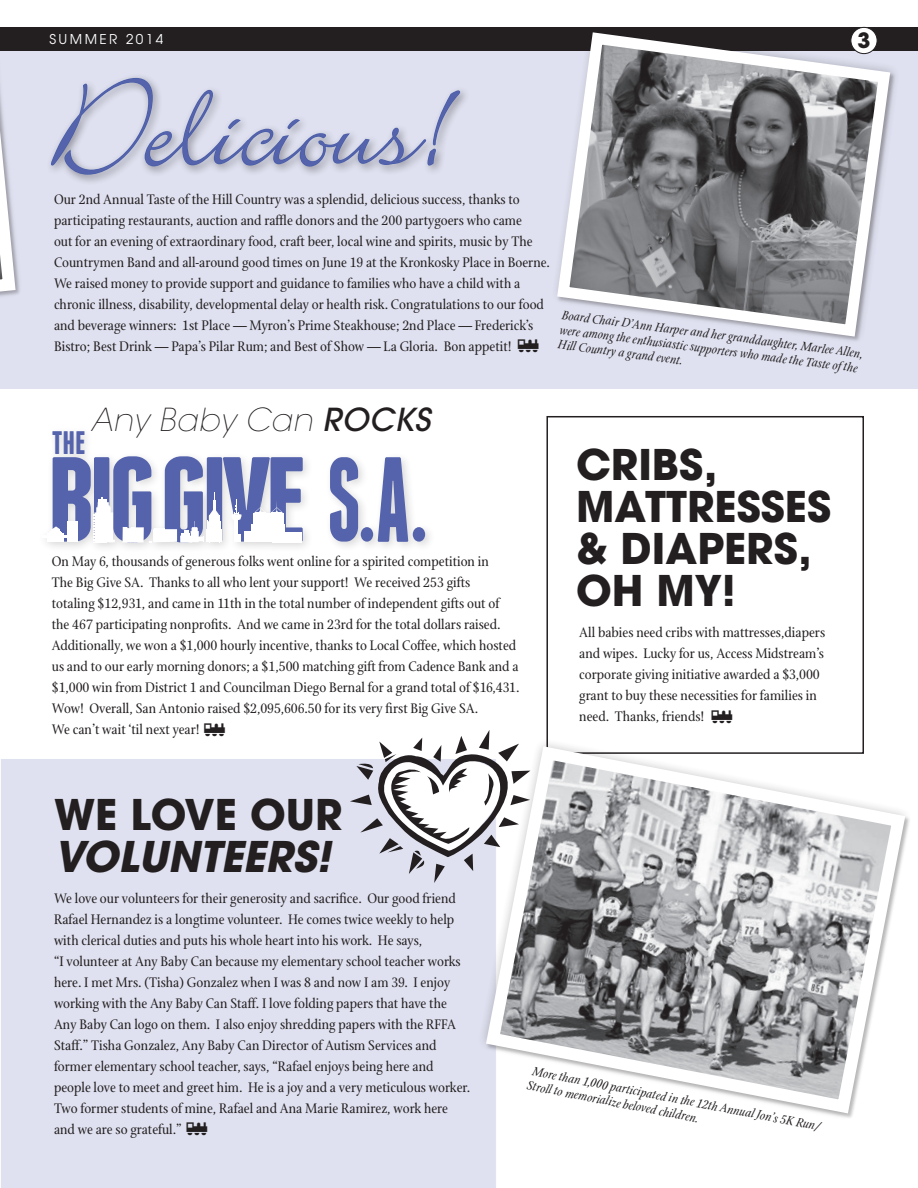
<style>
.page{position:relative;width:918px;height:1188px;background:#fff}
.page>*{position:absolute;margin:0;border:0;box-sizing:border-box;transform-origin:0 0}
.t1{font:135.45px "Bickley Script Let Plain";color:#5463ac}
.t2{font:700 42px/42px "Avant Garde";color:#231f20}
.t3{font:italic 700 42px "Avant Garde";color:#231f20}
.t4{font:700 32.55px "Franchise";color:#5463ac}
.t5{font:italic 200 31.5px "Avant Garde";letter-spacing:.02em;color:#231f20}
.t6{font:700 21px "Avant Garde";color:#231f20}
.t7{font:15px/21px "Stone Print";color:#231f20}
.t8{font:italic 13.5px/14.7px "Stone Print";color:#231f20}
.t9{font:13.5px "Avant Garde";letter-spacing:.18em;color:#fff}
.s1{font-weight:500}
</style>
<div class="page">
<div style="left:0;top:40px;width:918px;height:349px;background:#dfe1f0"></div>
<div style="left:1px;top:759px;width:495px;height:429px;background:#dfe1f0"></div>
<div style="left:0;top:27px;width:918px;height:23px;background:#231f20"></div>
<svg style="left:551px;top:26px;width:345px;height:315px"></svg>
<svg style="left:0;top:50px;width:26px;height:247px"></svg>
<div style="left:546px;top:416px;width:318px;height:338px;border:2px solid #231f20"></div>
<div style="left:37px;top:426px;width:399px;height:127px;background:#231f20;opacity:.17"></div>
<div style="left:48px;top:534px;width:16px;height:8px;background:#fff"></div>
<hr style="left:42px;top:535px;width:29px;height:3px;background:#fff">
<svg style="left:49px;top:456px;width:254px;height:87px"></svg>
<svg style="left:330px;top:457px;width:95px;height:85px"></svg>
<svg style="left:50px;top:77px;width:411px;height:98px"></svg>
<svg style="left:475px;top:735px;width:389px;height:390px"></svg>
<svg style="left:479px;top:739px;width:431px;height:381px"></svg>
<svg style="left:350px;top:730px;width:182px;height:153px"></svg>
<svg style="left:187px;top:1123px;width:20px;height:12px"></svg>
<p class="t9" style="left:50px;top:31px;width:115px">SUMMER 2014</p>
<h3 class="t6" style="left:858px;top:27px;width:14px">3</h3>
<h1 class="t1" style="left:54px;top:69px;width:394px">Delicious!</h1>
<p class="t7" style="left:54px;top:189px;width:498px">Our 2nd Annual Taste of the Hill Country was a splendid, delicious success, thanks to participating restaurants, auction and raffle donors and the 200 partygoers who came<br>out for an evening of extraordinary food, craft beer, local wine and spirits, music by The Countrymen Band and all-around good times on June 19 at the Kronkosky Place in Boerne.<br>We raised money to provide support and guidance to families who have a child with a chronic illness, disability, developmental delay or health risk. Congratulations to our food and beverage winners: 1st Place — Myron’s Prime Steakhouse; 2nd Place — Frederick’s Bistro; Best Drink — Papa’s Pilar Rum; and Best of Show — La Gloria. Bon appetit!</p>
<p class="t8" style="left:562px;top:308px;width:305px;rotate:7deg">Board Chair D’Ann Harper and her granddaughter, Marlee Allen, were among the enthusiastic supporters who made the Taste of the<br>Hill Country a grand event.</p>
<h3 class="t5" style="left:91px;top:401px;width:341px">Any Baby Can <span class="s1">ROCKS</span></h3>
<h3 class="t4" style="left:52px;top:428px;width:35px">THE</h3>
<p class="t7" style="left:52px;top:551px;width:469px">On May 6, thousands of generous folks went online for a spirited competition in<br>The Big Give SA. Thanks to all who lent your support! We received 253 gifts<br>totaling $12,931, and came in 11th in the total number of independent gifts out of the 467 participating nonprofits. And we came in 23rd for the total dollars raised.<br>Additionally, we won a $1,000 hourly incentive, thanks to Local Coffee, which hosted us and to our early morning donors; a $1,500 matching gift from Cadence Bank and a $1,000 win from District 1 and Councilman Diego Bernal for a grand total of $16,431.<br>Wow! Overall, San Antonio raised $2,095,606.50 for its very first Big Give SA.<br>We can’t wait ‘til next year!</p>
<h2 class="t2" style="left:576px;top:443px;width:257px">CRIBS,<br>MATTRESSES &amp; DIAPERS,<br>OH MY!</h2>
<p class="t7" style="left:579px;top:622px;width:247px">All babies need cribs with mattresses,diapers and wipes. Lucky for us, Access Midstream’s corporate giving initiative awarded a $3,000 grant to buy these necessities for families in need. Thanks, friends!</p>
<h2 class="t2" style="left:54px;top:793px;width:290px">WE LOVE OUR</h2>
<h2 class="t3" style="left:54px;top:829px;width:278px">VOLUNTEERS!</h2>
<p class="t7" style="left:54px;top:887px;width:418px">We love our volunteers for their generosity and sacrifice. Our good friend Rafael Hernandez is a longtime volunteer. He comes twice weekly to help with clerical duties and puts his whole heart into his work. He says,<br>“I volunteer at Any Baby Can because my elementary school teacher works here. I met Mrs. (Tisha) Gonzalez when I was 8 and now I am 39. I enjoy working with the Any Baby Can Staff. I love folding papers that have the Any Baby Can logo on them. I also enjoy shredding papers with the RFFA Staff.” Tisha Gonzalez, Any Baby Can Director of Autism Services and former elementary school teacher, says, “Rafael enjoys being here and people love to meet and greet him. He is a joy and a very meticulous worker.<br>Two former students of mine, Rafael and Ana Marie Ramirez, work here and we are so grateful.”</p>
<p class="t8" style="left:532px;top:1063px;width:297px;rotate:11deg">More than 1,000 participated in the 12th Annual Jon’s 5K Run/<br>Stroll to memorialize beloved children.</p>
</div>
